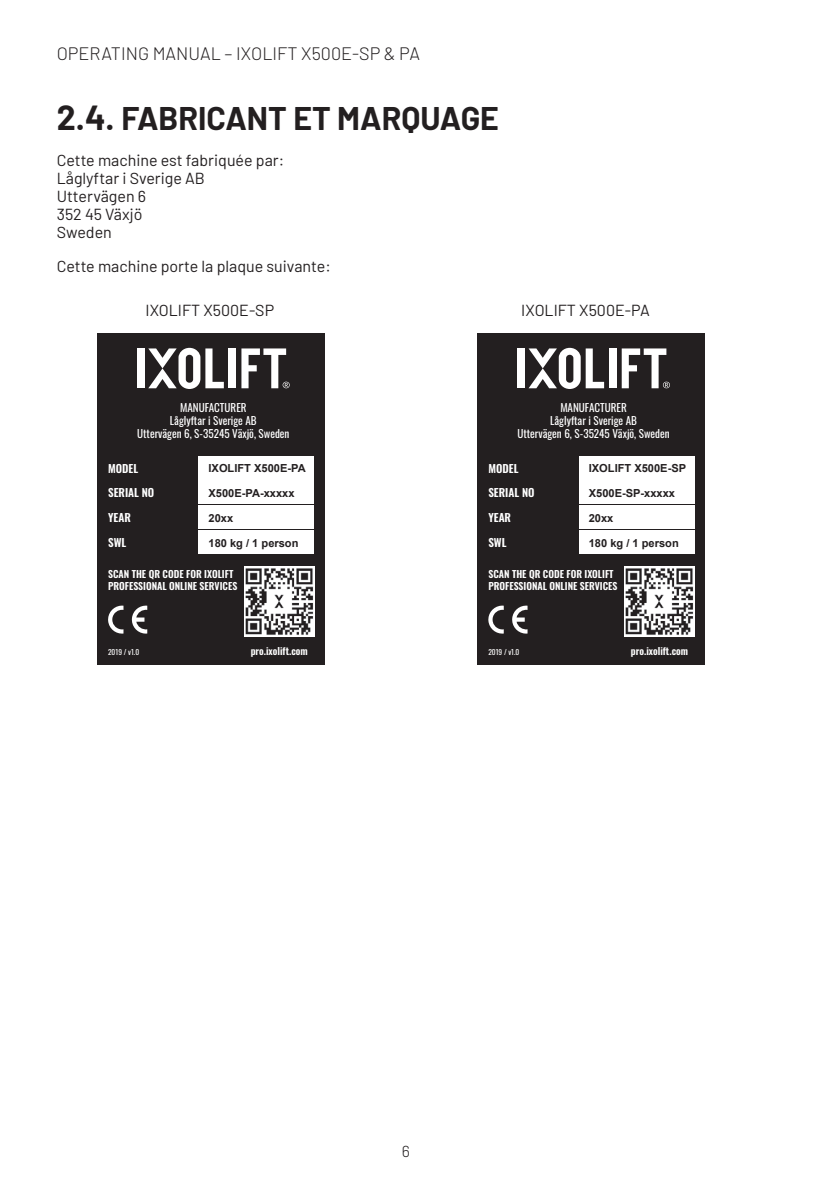
<style>
.page{position:relative;width:840px;height:1191px;background:#fff}
.page>*{position:absolute;margin:0;border:0;box-sizing:border-box;transform-origin:0 0}
.Main_Header{font:700 32px "Barlow";color:#231f20}
.t1{font:300 18px "Barlow";color:#231f20}
.Main_Header-2{font:16px/18px "Barlow";color:#231f20}
.t2{font:300 16px "Barlow";color:#231f20}
.t3{font:11px/13.2px "Oswald";color:#fff;text-align:center}
.t4{font:700 11px "Arial";color:#231f20}
.t5{font:600 11px "Oswald";color:#fff}
.t6{font:600 9.8px/11.8px "Oswald";color:#fff}
.t7{font:7.4px "Oswald";color:#fff}
.s1{font-size:34px}
</style>
<div class="page">
<div style="left:477px;top:333px;width:227px;height:332px;background:#231f20"></div>
<svg style="left:488px;top:605px;width:15px;height:29px"></svg>
<svg style="left:512px;top:605px;width:15px;height:28px"></svg>
<div style="left:517px;top:348px;width:7px;height:40px;background:#fff"></div>
<div style="left:608px;top:348px;width:7px;height:40px;background:#fff"></div>
<svg style="left:621px;top:348px;width:48px;height:40px"></svg>
<svg style="left:528px;top:348px;width:75px;height:41px"></svg>
<div style="left:578px;top:481px;width:116px;height:23px;background:#fff"></div>
<div style="left:578px;top:505px;width:116px;height:24px;background:#fff"></div>
<div style="left:578px;top:530px;width:116px;height:23px;background:#fff"></div>
<div style="left:578px;top:456px;width:116px;height:23px;background:#fff"></div>
<img style="left:624px;top:566px;width:70px;height:70px">
<div style="left:98px;top:333px;width:226px;height:332px;background:#231f20"></div>
<svg style="left:108px;top:605px;width:15px;height:29px"></svg>
<svg style="left:131px;top:605px;width:16px;height:28px"></svg>
<div style="left:137px;top:348px;width:7px;height:40px;background:#fff"></div>
<div style="left:228px;top:348px;width:8px;height:40px;background:#fff"></div>
<svg style="left:241px;top:348px;width:48px;height:40px"></svg>
<svg style="left:148px;top:348px;width:76px;height:41px"></svg>
<div style="left:199px;top:481px;width:115px;height:23px;background:#fff"></div>
<div style="left:199px;top:505px;width:115px;height:24px;background:#fff"></div>
<div style="left:199px;top:530px;width:115px;height:23px;background:#fff"></div>
<div style="left:199px;top:456px;width:115px;height:23px;background:#fff"></div>
<img style="left:244px;top:566px;width:70px;height:70px">
<p class="t1" style="left:57px;top:40px;width:365px">OPERATING MANUAL – IXOLIFT X500E-SP &amp; PA</p>
<p class="Main_Header" style="left:57px;top:95px;width:443px"><span class="s1">2.4.</span> FABRICANT ET MARQUAGE</p>
<p class="Main_Header-2" style="left:57px;top:150px;width:229px">Cette machine est fabriquée par:<br>Låglyftar i Sverige AB<br>Uttervägen 6<br>352 45 Växjö<br>Sweden</p>
<p class="Main_Header-2" style="left:57px;top:256px;width:275px">Cette machine porte la plaque suivante:</p>
<p class="Main_Header-2" style="left:145px;top:300px;width:130px">IXOLIFT X500E-SP</p>
<p class="Main_Header-2" style="left:521px;top:300px;width:130px">IXOLIFT X500E-PA</p>
<p class="t3" style="left:137px;top:400px;width:154px">MANUFACTURER<br>Låglyftar i Sverige AB<br>Uttervägen 6, S-35245 Växjö, Sweden</p>
<p class="t3" style="left:517px;top:400px;width:154px">MANUFACTURER<br>Låglyftar i Sverige AB<br>Uttervägen 6, S-35245 Växjö, Sweden</p>
<p class="t5" style="left:108px;top:462px;width:32px">MODEL</p>
<p class="t4" style="left:208px;top:460px;width:99px">IXOLIFT X500E-PA</p>
<p class="t5" style="left:488px;top:462px;width:32px">MODEL</p>
<p class="t4" style="left:588px;top:460px;width:99px">IXOLIFT X500E-SP</p>
<p class="t5" style="left:108px;top:487px;width:48px">SERIAL NO</p>
<p class="t4" style="left:208px;top:485px;width:87px">X500E-PA-xxxxx</p>
<p class="t5" style="left:108px;top:512px;width:24px">YEAR</p>
<p class="t4" style="left:208px;top:510px;width:26px">20xx</p>
<p class="t5" style="left:108px;top:537px;width:20px">SWL</p>
<p class="t4" style="left:208px;top:535px;width:91px">180 kg / 1 person</p>
<p class="t5" style="left:488px;top:487px;width:48px">SERIAL NO</p>
<p class="t4" style="left:588px;top:485px;width:88px">X500E-SP-xxxxx</p>
<p class="t5" style="left:488px;top:512px;width:24px">YEAR</p>
<p class="t4" style="left:588px;top:510px;width:26px">20xx</p>
<p class="t5" style="left:488px;top:537px;width:20px">SWL</p>
<p class="t4" style="left:588px;top:535px;width:91px">180 kg / 1 person</p>
<p class="t6" style="left:108px;top:569px;width:131px">SCAN THE QR CODE FOR IXOLIFT<br>PROFESSIONAL ONLINE SERVICES</p>
<p class="t6" style="left:488px;top:569px;width:131px">SCAN THE QR CODE FOR IXOLIFT<br>PROFESSIONAL ONLINE SERVICES</p>
<p class="t7" style="left:108px;top:645px;width:33px">2019 / v1.0</p>
<p class="t6" style="left:250px;top:645px;width:59px">pro.ixolift.com</p>
<p class="t7" style="left:488px;top:645px;width:33px">2019 / v1.0</p>
<p class="t6" style="left:630px;top:645px;width:59px">pro.ixolift.com</p>
<p class="t2" style="left:401px;top:1139px;width:10px">6</p>
</div>
